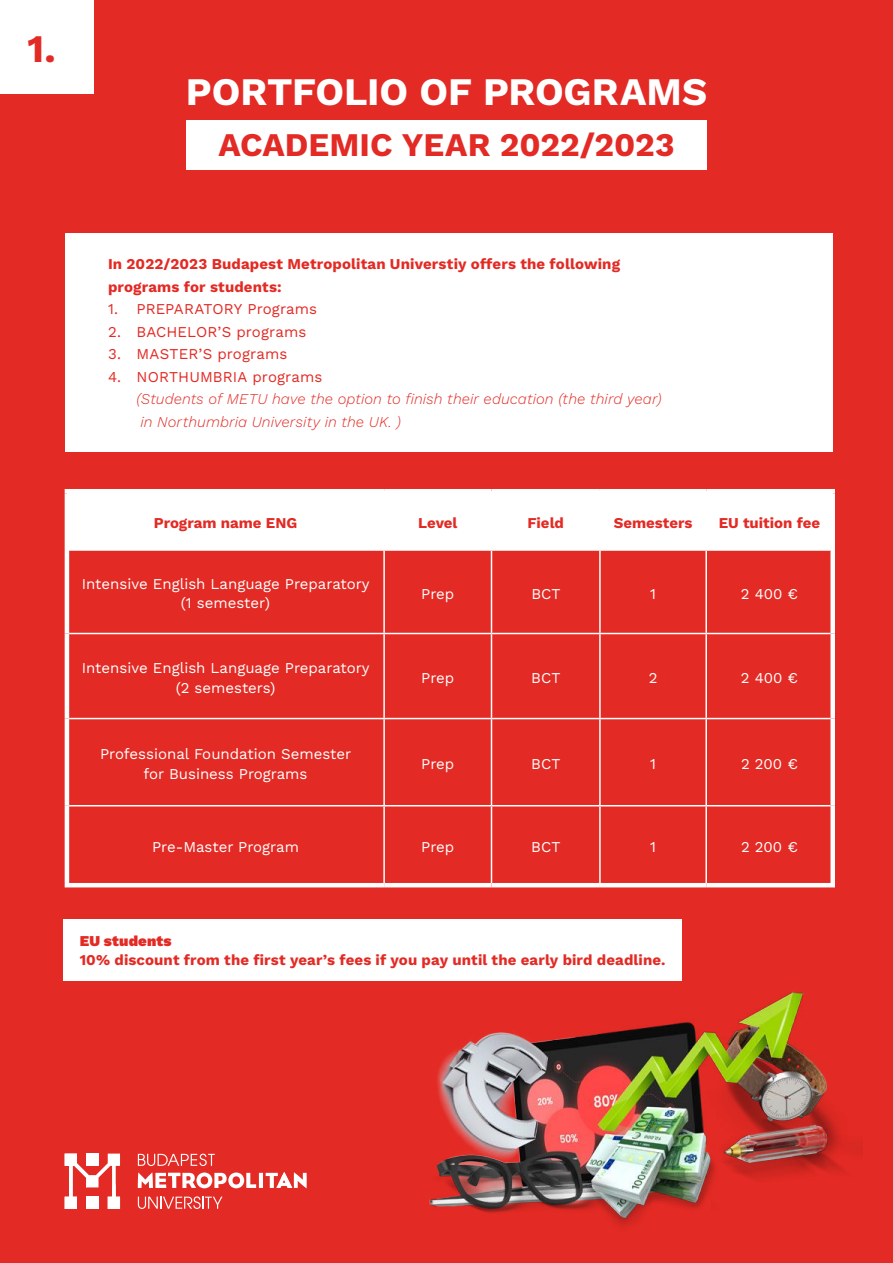
<style>
.page{position:relative;width:893px;height:1263px;background:#e32a24}
.page>*{position:absolute;margin:0;border:0;box-sizing:border-box;transform-origin:0 0}
.t1{font:700 39px "Work Sans";letter-spacing:-.005em;color:#fff}
.t2{font:700 39px "Work Sans";color:#e32a24}
.t3{font:700 33px "Work Sans";color:#e32a24}
.t4{font:15px/19.5px "Work Sans";color:#fff;text-align:center}
.t5{font:700 15px/22.5px "Work Sans";letter-spacing:.005em;color:#e32a24}
.t6{font:italic 300 15px/22.5px "Work Sans";letter-spacing:.005em;color:#e32a24}
.t7{font:15px "Work Sans";letter-spacing:.005em;color:#e32a24}
.t8{font:900 15px "Work Sans";letter-spacing:.015em;color:#e32a24}
</style>
<div class="page">
<div style="left:69px;top:493px;width:761px;height:56px;background:#fff"></div>
<hr style="left:383px;top:493px;width:2px;height:56px;background:#fff">
<hr style="left:491px;top:493px;width:1px;height:56px;background:#fff">
<hr style="left:599px;top:493px;width:2px;height:56px;background:#fff">
<hr style="left:705px;top:493px;width:2px;height:56px;background:#fff">
<hr style="left:69px;top:549px;width:315px;height:2px;background:#fff">
<hr style="left:384px;top:549px;width:107px;height:2px;background:#fff">
<hr style="left:383px;top:551px;width:2px;height:82px;background:#fff">
<hr style="left:491px;top:549px;width:109px;height:2px;background:#fff">
<hr style="left:491px;top:551px;width:1px;height:82px;background:#fff">
<hr style="left:600px;top:549px;width:106px;height:2px;background:#fff">
<hr style="left:599px;top:551px;width:2px;height:82px;background:#fff">
<hr style="left:706px;top:549px;width:124px;height:2px;background:#fff">
<hr style="left:705px;top:551px;width:2px;height:82px;background:#fff">
<hr style="left:69px;top:633px;width:315px;height:1px;background:#fff">
<hr style="left:384px;top:633px;width:107px;height:1px;background:#fff">
<hr style="left:383px;top:634px;width:2px;height:84px;background:#fff">
<hr style="left:491px;top:633px;width:109px;height:1px;background:#fff">
<hr style="left:491px;top:634px;width:1px;height:84px;background:#fff">
<hr style="left:600px;top:633px;width:106px;height:1px;background:#fff">
<hr style="left:599px;top:634px;width:2px;height:84px;background:#fff">
<hr style="left:706px;top:633px;width:124px;height:1px;background:#fff">
<hr style="left:705px;top:634px;width:2px;height:84px;background:#fff">
<hr style="left:69px;top:718px;width:315px;height:1px;background:#fff">
<hr style="left:384px;top:718px;width:107px;height:1px;background:#fff">
<hr style="left:383px;top:719px;width:2px;height:86px;background:#fff">
<hr style="left:491px;top:718px;width:109px;height:1px;background:#fff">
<hr style="left:491px;top:719px;width:1px;height:86px;background:#fff">
<hr style="left:600px;top:718px;width:106px;height:1px;background:#fff">
<hr style="left:599px;top:719px;width:2px;height:86px;background:#fff">
<hr style="left:706px;top:718px;width:124px;height:1px;background:#fff">
<hr style="left:705px;top:719px;width:2px;height:86px;background:#fff">
<hr style="left:69px;top:805px;width:315px;height:1px;background:#fff">
<hr style="left:384px;top:805px;width:107px;height:1px;background:#fff">
<hr style="left:383px;top:806px;width:2px;height:77px;background:#fff">
<hr style="left:491px;top:805px;width:109px;height:1px;background:#fff">
<hr style="left:491px;top:806px;width:1px;height:77px;background:#fff">
<hr style="left:600px;top:805px;width:106px;height:1px;background:#fff">
<hr style="left:599px;top:806px;width:2px;height:77px;background:#fff">
<hr style="left:706px;top:805px;width:124px;height:1px;background:#fff">
<hr style="left:705px;top:806px;width:2px;height:77px;background:#fff">
<hr style="left:65px;top:489px;width:319px;height:4px;background:#fff">
<hr style="left:65px;top:493px;width:4px;height:57px;background:#fff">
<hr style="left:384px;top:489px;width:107px;height:4px;background:#fff">
<hr style="left:491px;top:489px;width:109px;height:4px;background:#fff">
<hr style="left:600px;top:489px;width:106px;height:4px;background:#fff">
<hr style="left:706px;top:489px;width:129px;height:4px;background:#fff">
<div style="left:830px;top:493px;width:5px;height:57px;background:#fff"></div>
<hr style="left:65px;top:550px;width:4px;height:83px;background:#fff">
<div style="left:830px;top:550px;width:5px;height:83px;background:#fff"></div>
<hr style="left:65px;top:633px;width:4px;height:85px;background:#fff">
<div style="left:830px;top:633px;width:5px;height:85px;background:#fff"></div>
<hr style="left:65px;top:718px;width:4px;height:88px;background:#fff">
<div style="left:830px;top:718px;width:5px;height:88px;background:#fff"></div>
<hr style="left:65px;top:806px;width:4px;height:77px;background:#fff">
<div style="left:830px;top:806px;width:5px;height:77px;background:#fff"></div>
<hr style="left:65px;top:883px;width:319px;height:4px;background:#fff">
<hr style="left:384px;top:883px;width:107px;height:4px;background:#fff">
<hr style="left:491px;top:883px;width:109px;height:4px;background:#fff">
<hr style="left:600px;top:883px;width:106px;height:4px;background:#fff">
<hr style="left:706px;top:883px;width:129px;height:4px;background:#fff">
<div style="left:186px;top:120px;width:520px;height:50px;background:#fff"></div>
<hr style="left:259px;top:1173px;width:4px;height:15px;background:#fff">
<svg style="left:138px;top:1172px;width:118px;height:16px"></svg>
<svg style="left:266px;top:1172px;width:41px;height:16px"></svg>
<svg style="left:65px;top:1153px;width:55px;height:56px"></svg>
<svg style="left:138px;top:1153px;width:77px;height:13px"></svg>
<svg style="left:138px;top:1196px;width:84px;height:13px"></svg>
<img style="left:419px;top:966px;width:413px;height:261px">
<img style="left:712px;top:1116px;width:150px;height:94px">
<div style="left:0;top:0;width:93px;height:93px;background:#fff"></div>
<div style="left:66px;top:234px;width:767px;height:218px;background:#fff"></div>
<div style="left:63px;top:919px;width:618px;height:61px;background:#fff"></div>
<h1 class="t2" style="left:27px;top:19px;width:30px">1.</h1>
<h1 class="t1" style="left:186px;top:62px;width:523px">PORTFOLIO OF PROGRAMS</h1>
<h2 class="t3" style="left:218px;top:119px;width:458px">ACADEMIC YEAR 2022/2023</h2>
<p class="t5" style="left:108px;top:252px;width:513px">In 2022/2023 Budapest Metropolitan Universtiy offers the following programs for students:</p>
<p class="t7" style="left:108px;top:298px;width:211px">1. PREPARATORY Programs</p>
<p class="t7" style="left:108px;top:320px;width:200px">2. BACHELOR’S programs</p>
<p class="t7" style="left:108px;top:343px;width:181px">3. MASTER’S programs</p>
<p class="t7" style="left:108px;top:365px;width:216px">4. NORTHUMBRIA programs</p>
<p class="t6" style="left:137px;top:387px;width:527px">(Students of METU have the option to finish their education (the third year) in Northumbria University in the UK. )</p>
<p class="t5" style="left:154px;top:511px;width:145px">Program name ENG</p>
<p class="t5" style="left:418px;top:511px;width:41px">Level</p>
<p class="t5" style="left:527px;top:511px;width:38px">Field</p>
<p class="t5" style="left:614px;top:511px;width:80px">Semesters</p>
<p class="t5" style="left:719px;top:511px;width:103px">EU tuition fee</p>
<p class="t4" style="left:82px;top:573px;width:289px">Intensive English Language Preparatory (1 semester)</p>
<p class="t4" style="left:421px;top:583px;width:35px">Prep</p>
<p class="t4" style="left:531px;top:583px;width:31px">BCT</p>
<p class="t4" style="left:650px;top:583px;width:7px">1</p>
<p class="t4" style="left:741px;top:583px;width:59px">2 400 €</p>
<p class="t4" style="left:82px;top:658px;width:289px">Intensive English Language Preparatory (2 semesters)</p>
<p class="t4" style="left:421px;top:667px;width:35px">Prep</p>
<p class="t4" style="left:531px;top:667px;width:31px">BCT</p>
<p class="t4" style="left:649px;top:667px;width:10px">2</p>
<p class="t4" style="left:741px;top:667px;width:59px">2 400 €</p>
<p class="t4" style="left:100px;top:744px;width:253px">Professional Foundation Semester for Business Programs</p>
<p class="t4" style="left:421px;top:754px;width:35px">Prep</p>
<p class="t4" style="left:531px;top:754px;width:31px">BCT</p>
<p class="t4" style="left:650px;top:754px;width:7px">1</p>
<p class="t4" style="left:741px;top:754px;width:58px">2 200 €</p>
<p class="t4" style="left:152px;top:837px;width:148px">Pre-Master Program</p>
<p class="t4" style="left:421px;top:837px;width:35px">Prep</p>
<p class="t4" style="left:531px;top:837px;width:31px">BCT</p>
<p class="t4" style="left:650px;top:837px;width:7px">1</p>
<p class="t4" style="left:741px;top:837px;width:58px">2 200 €</p>
<p class="t8" style="left:80px;top:929px;width:94px">EU students</p>
<p class="t5" style="left:80px;top:948px;width:587px">10% discount from the first year’s fees if you pay until the early bird deadline.</p>
</div>
